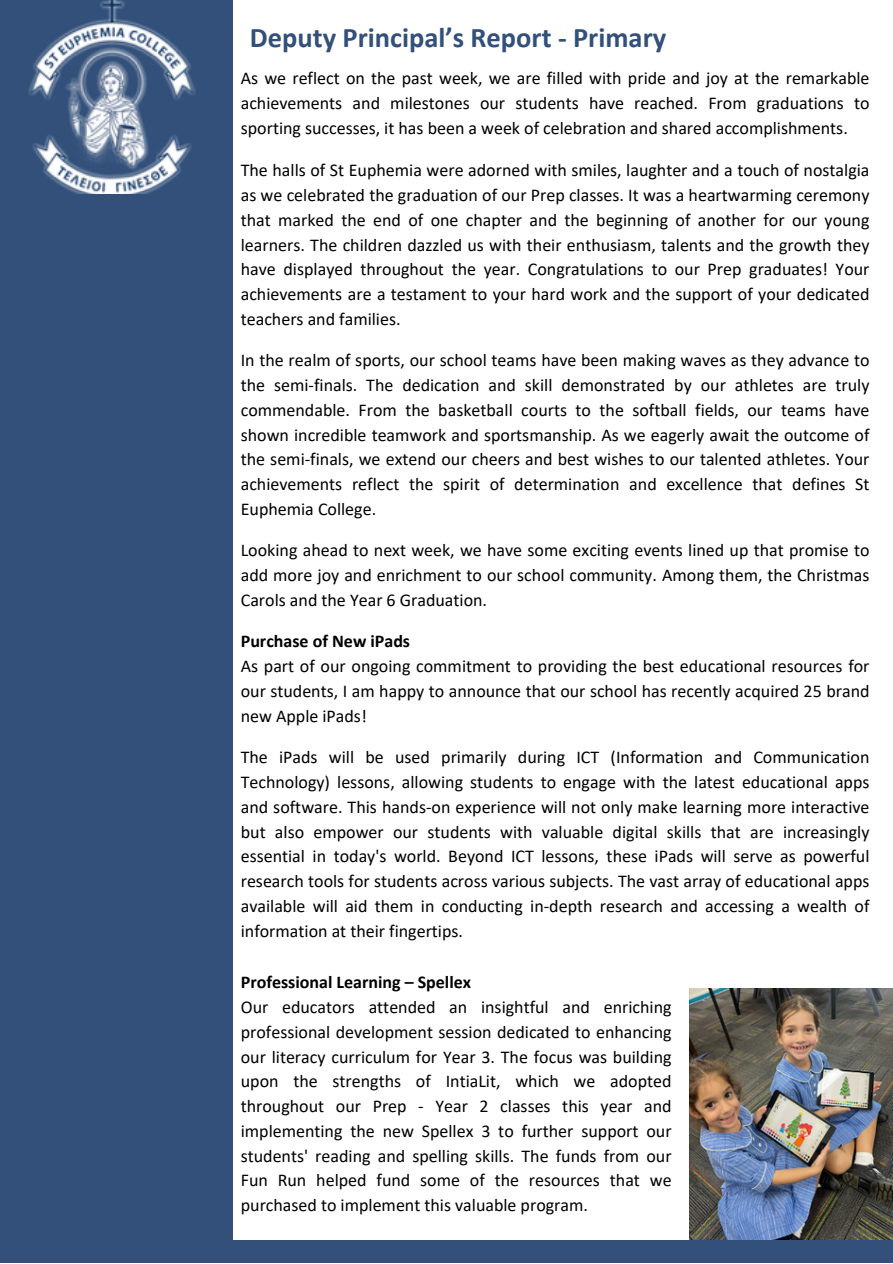
<style>
.page{position:relative;width:893px;height:1264px;background:#fff}
.page>*{position:absolute;margin:0;border:0;box-sizing:border-box;transform-origin:0 0}
.t1{font:700 28.5px "Calibri";color:#32507a}
.t2{font:18px/24.8px "Calibri";color:#000;text-align:justify}
.t3{font:700 18px "Calibri";color:#000}
</style>
<div class="page">
<div style="left:0;top:0;width:233px;height:1239px;background:#32507a"></div>
<div style="left:0;top:1239px;width:892px;height:23px;background:#32507a"></div>
<img style="left:28px;top:0;width:167px;height:193px">
<img style="left:690px;top:988px;width:202px;height:251px">
<p class="t1" style="left:250px;top:25px;width:418px">Deputy Principal’s Report - Primary</p>
<p class="t2" style="left:241px;top:67px;width:630px">As we reflect on the past week, we are filled with pride and joy at the remarkable achievements and milestones our students have reached. From graduations to sporting successes, it has been a week of celebration and shared accomplishments.</p>
<p class="t2" style="left:241px;top:159px;width:630px">The halls of St Euphemia were adorned with smiles, laughter and a touch of nostalgia as we celebrated the graduation of our Prep classes. It was a heartwarming ceremony that marked the end of one chapter and the beginning of another for our young learners. The children dazzled us with their enthusiasm, talents and the growth they have displayed throughout the year. Congratulations to our Prep graduates! Your achievements are a testament to your hard work and the support of your dedicated teachers and families.</p>
<p class="t2" style="left:241px;top:349px;width:630px">In the realm of sports, our school teams have been making waves as they advance to the semi-finals. The dedication and skill demonstrated by our athletes are truly commendable. From the basketball courts to the softball fields, our teams have shown incredible teamwork and sportsmanship. As we eagerly await the outcome of the semi-finals, we extend our cheers and best wishes to our talented athletes. Your achievements reflect the spirit of determination and excellence that defines St Euphemia College.</p>
<p class="t2" style="left:241px;top:539px;width:630px">Looking ahead to next week, we have some exciting events lined up that promise to add more joy and enrichment to our school community. Among them, the Christmas Carols and the Year 6 Graduation.</p>
<p class="t3" style="left:241px;top:634px;width:171px">Purchase of New iPads</p>
<p class="t2" style="left:241px;top:655px;width:630px">As part of our ongoing commitment to providing the best educational resources for our students, I am happy to announce that our school has recently acquired 25 brand new Apple iPads!</p>
<p class="t2" style="left:241px;top:746px;width:630px">The iPads will be used primarily during ICT (Information and Communication Technology) lessons, allowing students to engage with the latest educational apps and software. This hands-on experience will not only make learning more interactive but also empower our students with valuable digital skills that are increasingly essential in today's world. Beyond ICT lessons, these iPads will serve as powerful research tools for students across various subjects. The vast array of educational apps available will aid them in conducting in-depth research and accessing a wealth of information at their fingertips.</p>
<p class="t3" style="left:241px;top:974px;width:232px">Professional Learning – Spellex</p>
<p class="t2" style="left:241px;top:996px;width:432px">Our educators attended an insightful and enriching professional development session dedicated to enhancing our literacy curriculum for Year 3. The focus was building upon the strengths of IntiaLit, which we adopted throughout our Prep - Year 2 classes this year and implementing the new Spellex 3 to further support our students' reading and spelling skills. The funds from our Fun Run helped fund some of the resources that we purchased to implement this valuable program.</p>
</div>
